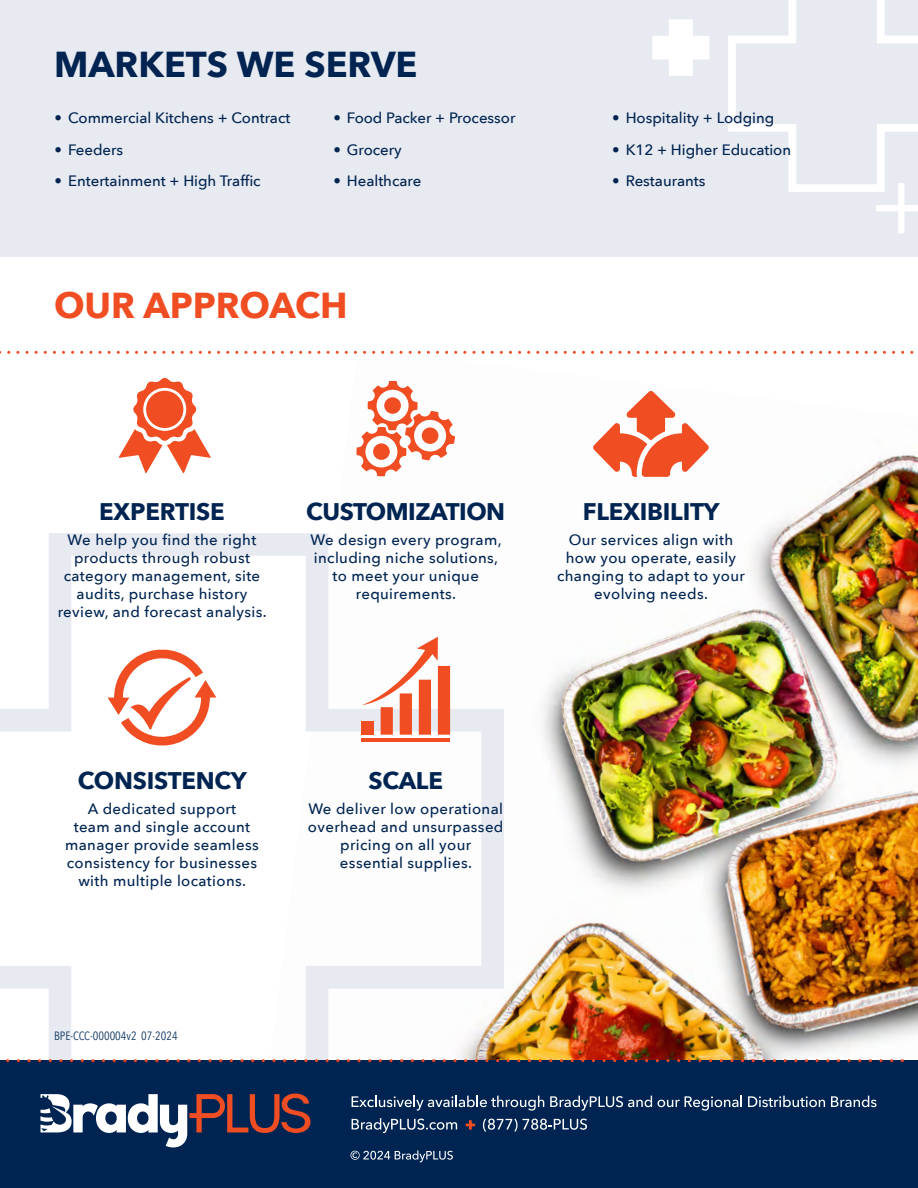
<style>
.page{position:relative;width:918px;height:1188px;background:#fff}
.page>*{position:absolute;margin:0;border:0;box-sizing:border-box;transform-origin:0 0}
.t1{font:700 36px "Avenir Next";color:#002451}
.t2{font:700 36px "Avenir Next";color:#f04d22}
.t3{font:700 24px "Avenir Next";letter-spacing:-.01em;color:#002451}
.t4{font:500 15px/18px "Avenir Next";letter-spacing:.025em;color:#002451;text-align:center}
.t5{font:500 15px "Avenir Next";color:#002451}
.t6{font:12px "Avenir Next Condensed";color:#123963}
</style>
<div class="page">
<img style="left:273px;top:350px;width:645px;height:711px">
<div style="left:0;top:0;width:918px;height:256px;background:#e8eaf1"></div>
<svg style="left:0;top:533px;width:504px;height:528px"></svg>
<svg style="left:728px;top:0;width:190px;height:233px"></svg>
<svg style="left:652px;top:19px;width:57px;height:57px"></svg>
<svg style="left:119px;top:378px;width:92px;height:95px"></svg>
<svg style="left:593px;top:391px;width:116px;height:86px"></svg>
<hr style="left:362px;top:738px;width:88px;height:4px;background:#f04d22">
<svg style="left:361px;top:637px;width:89px;height:98px"></svg>
<svg style="left:356px;top:381px;width:99px;height:95px"></svg>
<div style="left:373px;top:443px;width:17px;height:17px;background:#f04d22;border-radius:50%"></div>
<div style="left:384px;top:397px;width:17px;height:17px;background:#f04d22;border-radius:50%"></div>
<div style="left:422px;top:427px;width:16px;height:17px;background:#f04d22;border-radius:50%"></div>
<div style="left:0;top:1061px;width:918px;height:127px;background:#002451"></div>
<svg style="left:8px;top:1059px;width:904px;height:3px"></svg>
<svg style="left:40px;top:1094px;width:270px;height:53px"></svg>
<svg style="left:352px;top:1096px;width:192px;height:15px"></svg>
<svg style="left:550px;top:1096px;width:102px;height:15px"></svg>
<svg style="left:658px;top:1096px;width:84px;height:15px"></svg>
<svg style="left:748px;top:1096px;width:77px;height:11px"></svg>
<svg style="left:831px;top:1096px;width:45px;height:11px"></svg>
<svg style="left:352px;top:1118px;width:105px;height:15px"></svg>
<svg style="left:465px;top:1120px;width:11px;height:10px"></svg>
<svg style="left:483px;top:1118px;width:104px;height:14px"></svg>
<svg style="left:351px;top:1150px;width:102px;height:12px"></svg>
<svg style="left:108px;top:647px;width:108px;height:101px"></svg>
<svg style="left:0;top:351px;width:918px;height:3px"></svg>
<p class="t1" style="left:54px;top:33px;width:365px">MARKETS WE SERVE</p>
<p class="t5" style="left:55px;top:105px;width:237px">• Commercial Kitchens + Contract</p>
<p class="t5" style="left:55px;top:137px;width:70px">• Feeders</p>
<p class="t5" style="left:55px;top:168px;width:208px">• Entertainment + High Traffic</p>
<p class="t5" style="left:333px;top:105px;width:184px">• Food Packer + Processor</p>
<p class="t5" style="left:333px;top:137px;width:70px">• Grocery</p>
<p class="t5" style="left:333px;top:168px;width:89px">• Healthcare</p>
<p class="t2" style="left:54px;top:274px;width:295px">OUR APPROACH</p>
<p class="t5" style="left:612px;top:105px;width:164px">• Hospitality + Lodging</p>
<p class="t5" style="left:612px;top:137px;width:180px">• K12 + Higher Education</p>
<p class="t5" style="left:612px;top:168px;width:95px">• Restaurants</p>
<p class="t3" style="left:99px;top:491px;width:127px">EXPERTISE</p>
<p class="t4" style="left:58px;top:530px;width:211px">We help you find the right products through robust category management, site audits, purchase history review, and forecast analysis.</p>
<p class="t3" style="left:306px;top:491px;width:200px">CUSTOMIZATION</p>
<p class="t4" style="left:310px;top:530px;width:193px">We design every program, including niche solutions, to meet your unique requirements.</p>
<p class="t3" style="left:583px;top:491px;width:138px">FLEXIBILITY</p>
<p class="t4" style="left:557px;top:530px;width:189px">Our services align with how you operate, easily changing to adapt to your evolving needs.</p>
<p class="t3" style="left:78px;top:760px;width:171px">CONSISTENCY</p>
<p class="t4" style="left:65px;top:799px;width:195px">A dedicated support<br>team and single account manager provide seamless consistency for businesses with multiple locations.</p>
<p class="t3" style="left:369px;top:760px;width:76px">SCALE</p>
<p class="t4" style="left:308px;top:799px;width:197px">We deliver low operational overhead and unsurpassed pricing on all your essential supplies.</p>
<p class="t6" style="left:54px;top:1025px;width:125px">BPE-CCC-000004v2 07-2024</p>
</div>
